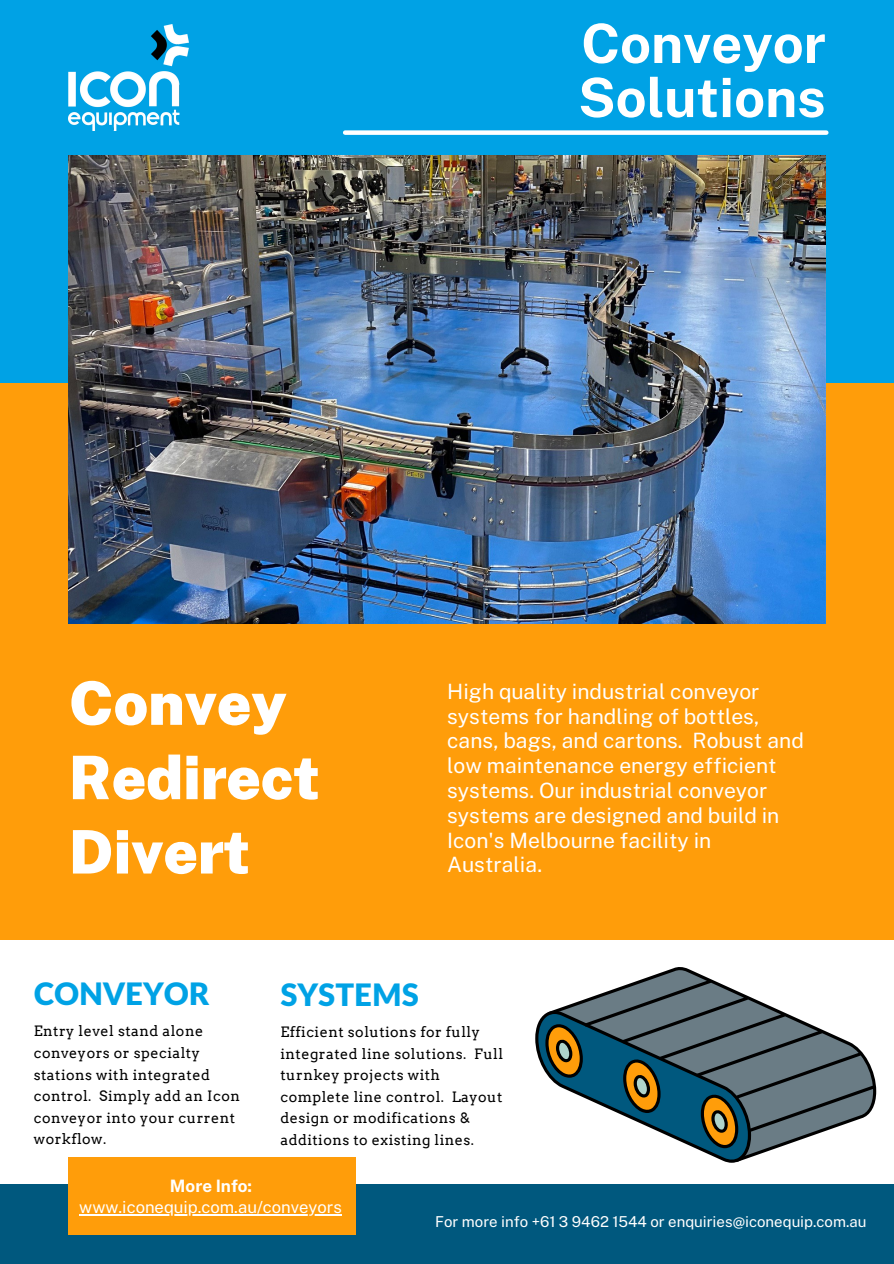
<style>
.page{position:relative;width:894px;height:1264px;background:#fff}
.page>*{position:absolute;margin:0;border:0;box-sizing:border-box;transform-origin:0 0}
.t1{font:900 60px "Public Sans";color:#fff}
.t2{font:700 54.3px "Public Sans";color:#fff}
.t3{font:900 30.9px "Lato Latin";color:#00a2e5}
.t4{font:21.15px/24.8px "Public Sans";color:#fff}
.t5{font:700 17.1px "Public Sans";color:#fff}
.t6{font:16.65px "Public Sans";color:#fff}
.t7{font:15px "Public Sans";color:#fff}
.t8{font:14.25px/21.6px "Arvo";letter-spacing:.035em;color:#000}
</style>
<div class="page">
<div style="left:0;top:0;width:893px;height:1263px;background:#00a2e5"></div>
<div style="left:0;top:383px;width:893px;height:558px;background:#ff9d0a"></div>
<img style="left:69px;top:156px;width:756px;height:467px">
<div style="left:0;top:1183px;width:893px;height:80px;background:#00587e"></div>
<div style="left:0;top:940px;width:893px;height:243px;background:#fff"></div>
<div style="left:69px;top:1156px;width:287px;height:78px;background:#ff9d0a"></div>
<div style="left:345px;top:130px;width:481px;height:5px;background:#fff"></div>
<img style="left:69px;top:25px;width:119px;height:106px">
<svg style="left:535px;top:1012px;width:202px;height:151px"></svg>
<svg style="left:547px;top:967px;width:329px;height:195px"></svg>
<hr style="left:79px;top:1214px;width:263px;height:1px;background:#fff">
<p class="t2" style="left:581px;top:11px;width:246px">Conveyor</p>
<p class="t2" style="left:578px;top:65px;width:249px">Solutions</p>
<p class="t1" style="left:69px;top:667px;width:219px">Convey</p>
<p class="t1" style="left:69px;top:742px;width:252px">Redirect</p>
<p class="t1" style="left:69px;top:816px;width:182px">Divert</p>
<p class="t4" style="left:447px;top:679px;width:358px">High quality industrial conveyor systems for handling of bottles, cans, bags, and cartons. Robust and low maintenance energy efficient systems. Our industrial conveyor systems are designed and build in<br>Icon's Melbourne facility in<br>Australia.</p>
<p class="t3" style="left:34px;top:980px;width:177px">CONVEYOR</p>
<p class="t8" style="left:34px;top:1020px;width:208px">Entry level stand alone conveyors or specialty stations with integrated control. Simply add an Icon conveyor into your current workflow.</p>
<p class="t3" style="left:280px;top:980px;width:140px">SYSTEMS</p>
<p class="t8" style="left:280px;top:1021px;width:224px">Efficient solutions for fully integrated line solutions. Full turnkey projects with complete line control. Layout design or modifications &amp; additions to existing lines.</p>
<p class="t5" style="left:170px;top:1175px;width:84px">More Info:</p>
<p class="t6" style="left:79px;top:1197px;width:264px">www.iconequip.com.au/conveyors</p>
<p class="t7" style="left:435px;top:1212px;width:432px">For more info +61 3 9462 1544 or enquiries@iconequip.com.au</p>
</div>
